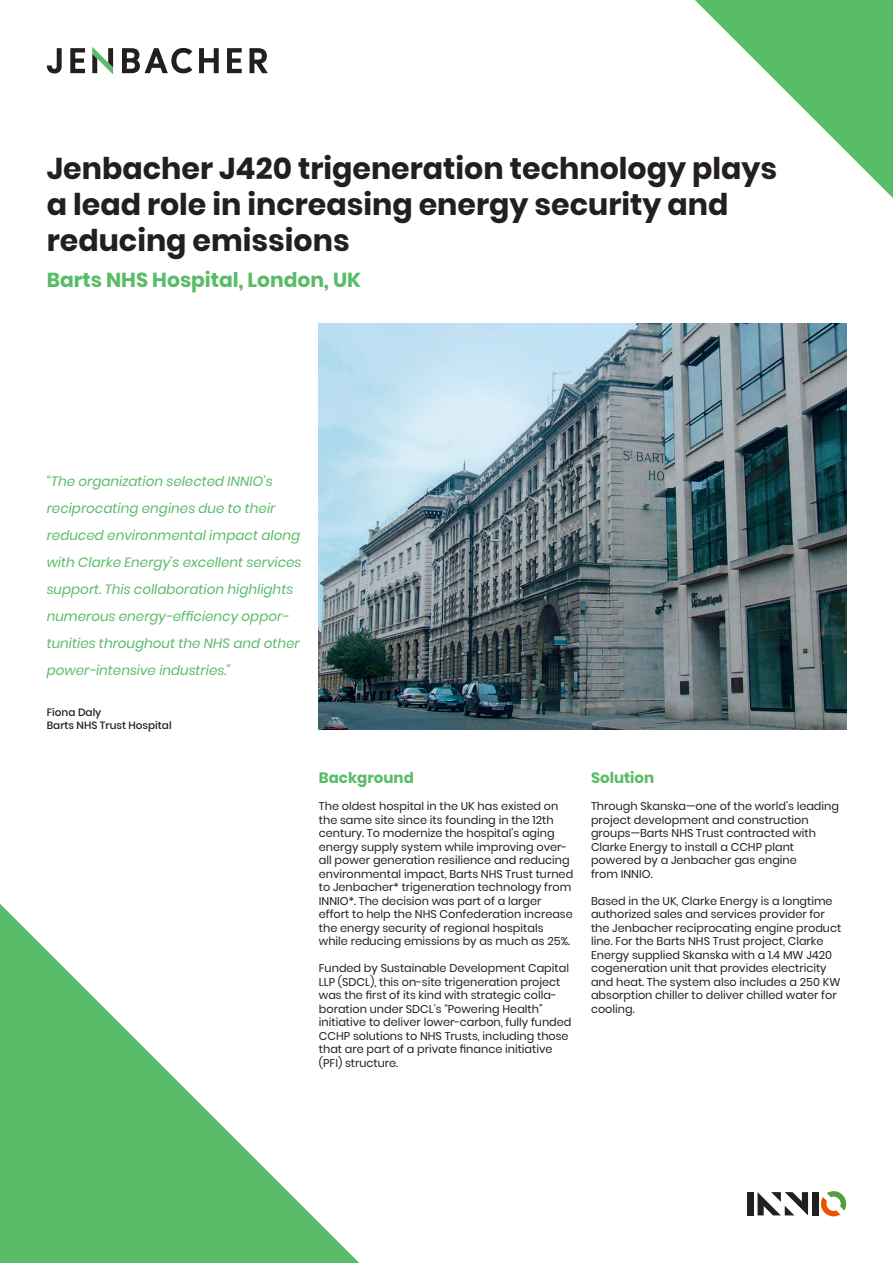
<style>
.page{position:relative;width:893px;height:1263px;background:#fff}
.page>*{position:absolute;margin:0;border:0;box-sizing:border-box;transform-origin:0 0}
.Titel{font:700 30px/36px "Poppins";color:#231f20}
.Titel_sub{font:700 20.25px "Poppins";color:#59bc68}
.Fliesstext{font:700 15px "Poppins";color:#59bc68}
.Fliesstext-2{font:italic 13.5px/27px "Poppins";color:#59bc68}
.Fliesstext-3{font:11.25px/13.5px "Poppins";color:#231f20}
.Fliesstext-4{font:500 10.5px "Poppins";color:#231f20}
</style>
<div class="page">
<svg style="left:122px;top:48px;width:70px;height:25px"></svg>
<svg style="left:199px;top:48px;width:20px;height:25px"></svg>
<svg style="left:227px;top:48px;width:15px;height:25px"></svg>
<svg style="left:249px;top:48px;width:19px;height:25px"></svg>
<svg style="left:70px;top:48px;width:15px;height:25px"></svg>
<svg style="left:47px;top:48px;width:15px;height:25px"></svg>
<svg style="left:92px;top:47px;width:21px;height:28px"></svg>
<svg style="left:695px;top:0;width:198px;height:198px"></svg>
<img style="left:319px;top:323px;width:527px;height:406px">
<svg style="left:0;top:904px;width:359px;height:359px"></svg>
<div style="left:748px;top:1192px;width:6px;height:23px;background:#231f20"></div>
<div style="left:812px;top:1192px;width:6px;height:23px;background:#231f20"></div>
<svg style="left:757px;top:1192px;width:51px;height:23px"></svg>
<svg style="left:821px;top:1191px;width:25px;height:25px"></svg>
<p class="Titel" style="left:47px;top:151px;width:732px">Jenbacher J420 trigeneration technology plays a lead role in increasing energy security and reducing emissions</p>
<p class="Titel_sub" style="left:47px;top:268px;width:316px">Barts NHS Hospital, London, UK</p>
<p class="Fliesstext-2" style="left:47px;top:468px;width:256px">“The organization selected INNIO’s reciprocating engines due to their reduced environmental impact along with Clarke Energy’s excellent services support. This collaboration highlights numerous energy-efficiency oppor&shy;tunities throughout the NHS and other power-intensive industries.”</p>
<p class="Fliesstext-4" style="left:47px;top:706px;width:56px">Fiona Daly</p>
<p class="Fliesstext-4" style="left:47px;top:719px;width:126px">Barts NHS Trust Hospital</p>
<p class="Fliesstext" style="left:319px;top:769px;width:96px">Background</p>
<p class="Fliesstext-3" style="left:319px;top:799px;width:256px">The oldest hospital in the UK has existed on the same site since its founding in the 12th century. To modernize the hospital’s aging energy supply system while improving over&shy;all power generation resilience and reducing environmental impact, Barts NHS Trust turned to Jenbacher* trigeneration technology from INNIO*. The decision was part of a larger effort to help the NHS Confederation increase the energy security of regional hospitals while reducing emissions by as much as 25%.</p>
<p class="Fliesstext-3" style="left:319px;top:961px;width:252px">Funded by Sustainable Development Capital<br>LLP (SDCL), this on-site trigeneration project</p>
<p class="Fliesstext-3" style="left:319px;top:988px;width:254px">was the first of its kind with strategic colla&shy;boration under SDCL’s “Powering Health” initiative to deliver lower-carbon, fully funded CCHP solutions to NHS Trusts, including those that are part of a private finance initiative (PFI) structure.</p>
<p class="Fliesstext" style="left:591px;top:769px;width:65px">Solution</p>
<p class="Fliesstext-3" style="left:591px;top:799px;width:249px">Through Skanska—one of the world’s leading project development and construction groups—Barts NHS Trust contracted with Clarke Energy to install a CCHP plant powered by a Jenbacher gas engine<br>from INNIO.</p>
<p class="Fliesstext-3" style="left:591px;top:894px;width:252px">Based in the UK, Clarke Energy is a longtime authorized sales and services provider for the Jenbacher reciprocating engine product line. For the Barts NHS Trust project, Clarke Energy supplied Skanska with a 1.4 MW J420 cogeneration unit that provides electricity and heat. The system also includes a 250 KW absorption chiller to deliver chilled water for cooling.</p>
</div>
